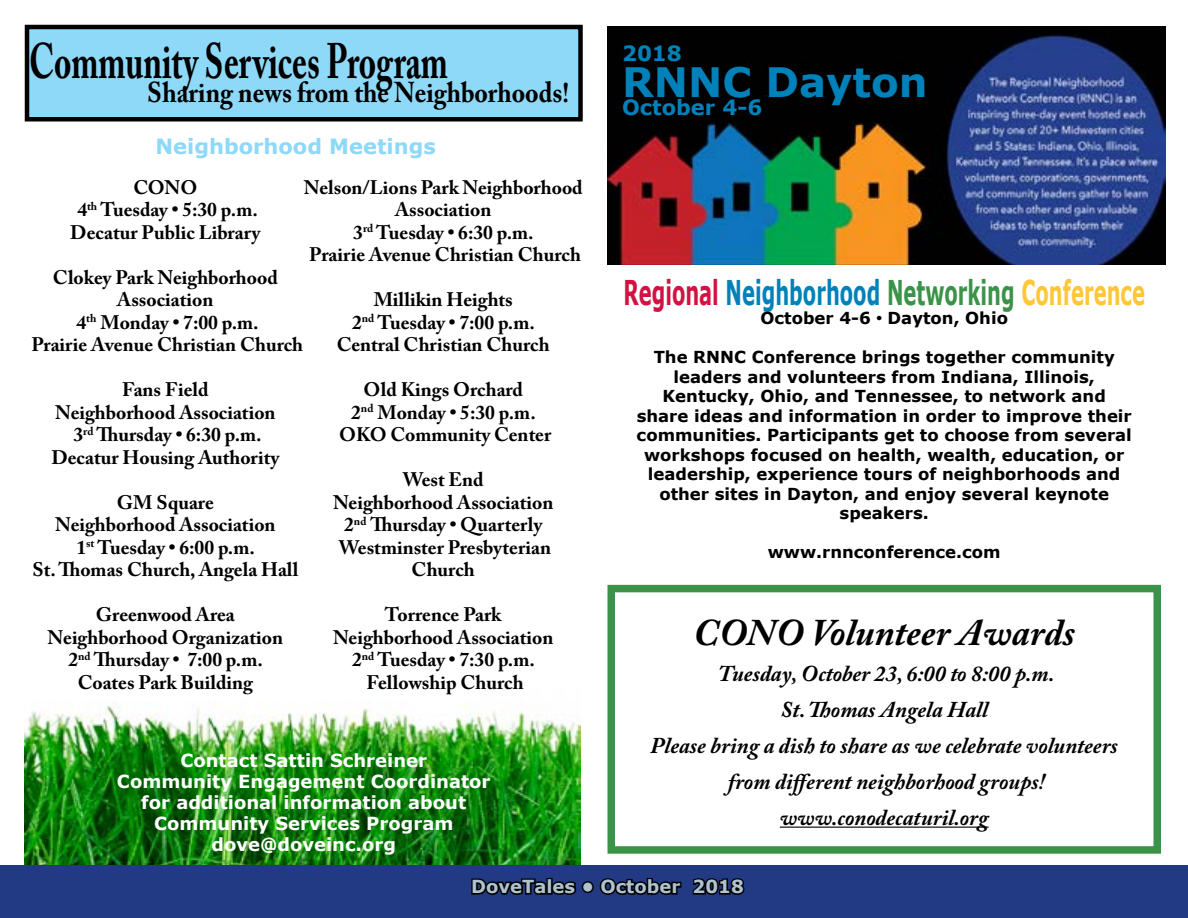
<style>
.page{position:relative;width:1188px;height:918px;background:#fff}
.page>*{position:absolute;margin:0;border:0;box-sizing:border-box;transform-origin:0 0}
.t1{font:700 49.5px "Adobe Caslon Pro";color:#000;scale:.67 1}
.t2{font:700 40.5px "Verdana";color:#0081b9}
.t3{font:italic 700 37.5px "Adobe Caslon Pro";color:#000}
.t4{font:700 34.2px "Verdana";color:#0081b9;scale:.57 1}
.t5{font:700 28.5px "Adobe Caslon Pro";color:#000;scale:.9 1}
.t6{font:italic 700 22.5px/36px "Adobe Caslon Pro";color:#000;text-align:center}
.t7{font:700 21px "Verdana";color:#8ed8f8}
.t8{font:700 21px "Verdana";color:#0081b9}
.t9{font:700 19.5px/22.5px "Adobe Caslon Pro";color:#000;text-align:center}
.t10{font:700 18px/21px "Verdana";color:#fff;text-align:center}
.t11{font:700 18px "Verdana";color:#b0c3cd}
.t12{font:700 16.5px/19.5px "Verdana";color:#000;text-align:center}
.s1{color:#d21242}
.s2{color:#3a9348}
.s3{color:#ffc635}
.s4{font-family:"Adobe Caslon Pro"}
</style>
<div class="page">
<img style="left:25px;top:702px;width:555px;height:163px">
<div style="left:0;top:865px;width:1188px;height:53px;background:#223983"></div>
<svg style="left:471px;top:878px;width:211px;height:17px"></svg>
<svg style="left:692px;top:878px;width:53px;height:17px"></svg>
<div style="left:27px;top:27px;width:553px;height:92px;background:#8ed8f8"></div>
<div style="left:25px;top:25px;width:558px;height:97px;border:4px solid #000"></div>
<img style="left:608px;top:26px;width:558px;height:238px">
<hr style="left:780px;top:827px;width:209px;height:1px;background:#000">
<div style="left:608px;top:585px;width:553px;height:269px;border:8px solid #3a9348"></div>
<h1 class="t1" style="left:29px;top:31px;width:627px">Community Services Program</h1>
<h3 class="t5" style="left:147px;top:75px;width:470px">Sharing news from the Neighborhoods!</h3>
<p class="t7" style="left:156px;top:132px;width:282px">Neighborhood Meetings</p>
<p class="t9" style="left:304px;top:176px;width:281px">Nelson/Lions Park Neighborhood<br>Association<br>3<sup>rd</sup> Tuesday • 6:30 p.m.<br>Prairie Avenue Christian Church</p>
<p class="t9" style="left:337px;top:288px;width:215px">Millikin Heights<br>2<sup>nd</sup> Tuesday • 7:00 p.m.<br>Central Christian Church</p>
<p class="t9" style="left:339px;top:378px;width:214px">Old Kings Orchard<br>2<sup>nd</sup> Monday • 5:30 p.m.<br>OKO Community Center</p>
<p class="t9" style="left:333px;top:468px;width:222px">West End<br>Neighborhood Association<br>2<sup>nd</sup> Thursday • Quarterly<br>Westminster Presbyterian<br>Church</p>
<p class="t9" style="left:333px;top:603px;width:222px">Torrence Park<br>Neighborhood Association<br>2<sup>nd</sup> Tuesday • 7:30 p.m.<br>Fellowship Church</p>
<p class="t9" style="left:70px;top:176px;width:192px">CONO<br>4<sup>th</sup> Tuesday • 5:30 p.m.<br>Decatur Public Library</p>
<p class="t9" style="left:31px;top:266px;width:273px">Clokey Park Neighborhood<br>Association<br>4<sup>th</sup> Monday • 7:00 p.m.<br>Prairie Avenue Christian Church</p>
<p class="t9" style="left:51px;top:378px;width:230px">Fans Field<br>Neighborhood Association<br>3<sup>rd</sup> Thursday • 6:30 p.m.<br>Decatur Housing Authority</p>
<p class="t9" style="left:32px;top:491px;width:267px">GM Square<br>Neighborhood Association<br>1<sup>st</sup> Tuesday • 6:00 p.m.<br>St. Thomas Church, Angela Hall</p>
<p class="t9" style="left:48px;top:603px;width:237px">Greenwood Area<br>Neighborhood Organization<br>2<sup>nd</sup> Thursday • 7:00 p.m.<br>Coates Park Building</p>
<p class="t10" style="left:117px;top:749px;width:375px">Contact Sattin Schreiner<br>Community Engagement Coordinator for additional information about<br>Community Services Program dove@doveinc.org</p>
<p class="t8" style="left:622px;top:39px;width:61px">2018</p>
<h2 class="t2" style="left:622px;top:54px;width:307px">RNNC Dayton</h2>
<p class="t8" style="left:622px;top:93px;width:142px">October 4-6</p>
<h3 class="t4" style="left:624px;top:268px;width:916px"><span class="s1">Regional</span> Neighborhood <span class="s2">Networking</span> <span class="s3">Conference</span></h3>
<p class="t12" style="left:760px;top:308px;width:249px">October 4-6 <span class="s4">•</span> Dayton, Ohio</p>
<p class="t12" style="left:637px;top:347px;width:497px">The RNNC Conference brings together community leaders and volunteers from Indiana, Illinois, Kentucky, Ohio, and Tennessee, to network and share ideas and information in order to improve their communities. Participants get to choose from several workshops focused on health, wealth, education, or leadership, experience tours of neighborhoods and other sites in Dayton, and enjoy several keynote speakers.</p>
<p class="t12" style="left:768px;top:542px;width:234px">www.rnnconference.com</p>
<h3 class="t3" style="left:693px;top:610px;width:383px">CONO Volunteer Awards</h3>
<p class="t6" style="left:651px;top:655px;width:469px">Tuesday, October 23, 6:00 to 8:00 p.m.<br>St. Thomas Angela Hall<br>Please bring a dish to share as we celebrate volunteers from different neighborhood groups! www.conodecaturil.org</p>
<p class="t11" style="left:471px;top:874px;width:274px">DoveTales • October 2018</p>
</div>
